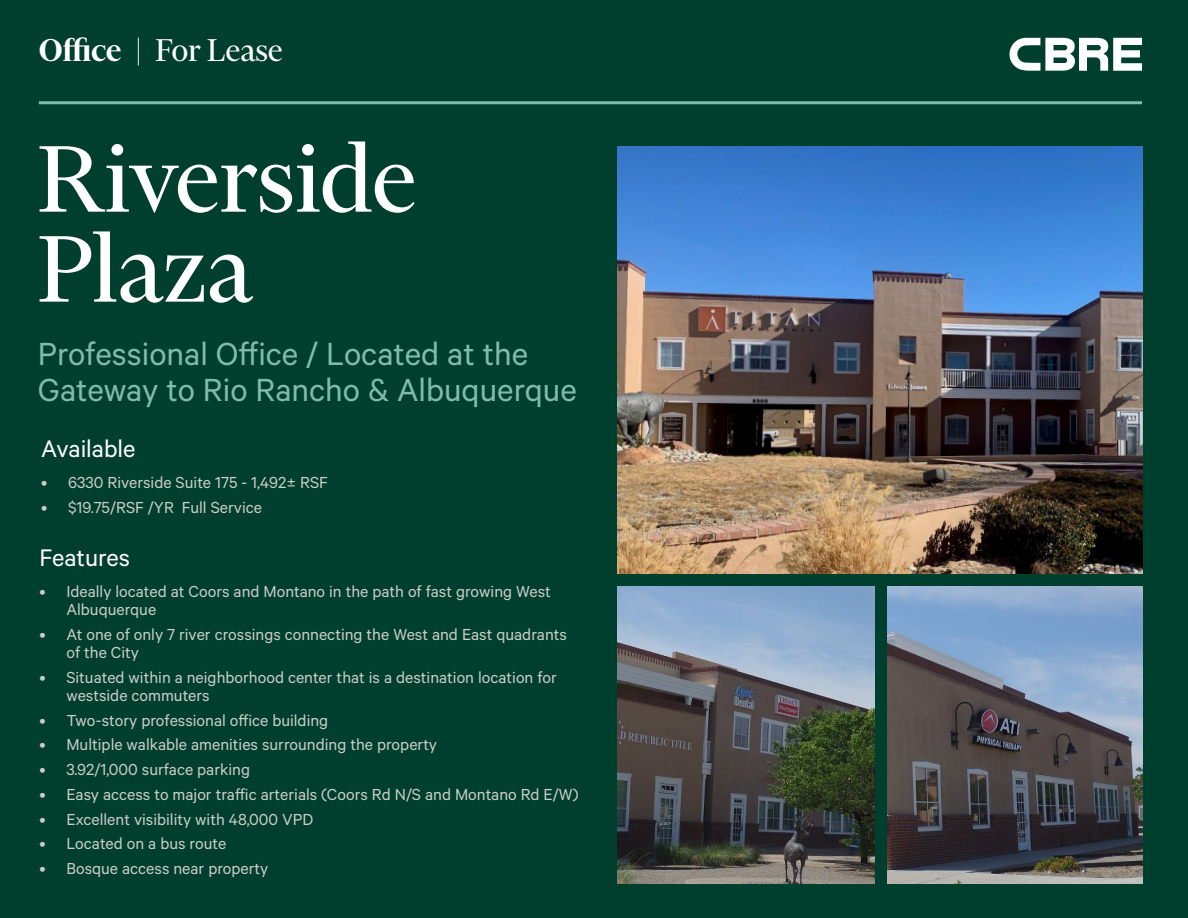
<style>
.page{position:relative;width:1188px;height:918px;background:#003f2d}
.page>*{position:absolute;margin:0;border:0;box-sizing:border-box;transform-origin:0 0}
.t1{font:108px/90px "Financier Display";color:#fff}
.t2{font:36px/36px "Calibre";color:#80bcad}
.t3{font:36px "Financier Display";color:#fff}
.t4{font:27px "Calibre";color:#fff}
.t5{font:18px/18px "Calibre";color:#cbcdca}
.s1{font-weight:600}
</style>
<div class="page">
<svg style="left:1010px;top:38px;width:132px;height:33px"></svg>
<hr style="left:39px;top:101px;width:1103px;height:3px;background:#80bcad">
<img style="left:618px;top:147px;width:524px;height:426px">
<img style="left:618px;top:586px;width:256px;height:297px">
<img style="left:888px;top:586px;width:254px;height:297px">
<h2 class="t3" style="left:39px;top:32px;width:245px"><span class="s1">Office</span> | For Lease</h2>
<h1 class="t1" style="left:38px;top:134px;width:380px">Riverside<br>Plaza</h1>
<h2 class="t2" style="left:38px;top:334px;width:541px">Professional Office / Located at the<br>Gateway to Rio Rancho &amp; Albuquerque</h2>
<h3 class="t4" style="left:41px;top:433px;width:96px">Available</h3>
<p class="t5" style="left:41px;top:473px;width:288px">• 6330 Riverside Suite 175 - 1,492± RSF</p>
<p class="t5" style="left:41px;top:498px;width:223px">• $19.75/RSF /YR Full Service</p>
<h3 class="t4" style="left:39px;top:542px;width:92px">Features</h3>
<p class="t5" style="left:66px;top:582px;width:486px;text-indent:-27px">• Ideally located at Coors and Montano in the path of fast growing West<br>Albuquerque</p>
<p class="t5" style="left:66px;top:625px;width:502px;text-indent:-27px">• At one of only 7 river crossings connecting the West and East quadrants of the City</p>
<p class="t5" style="left:66px;top:668px;width:492px;text-indent:-27px">• Situated within a neighborhood center that is a destination location for westside commuters</p>
<p class="t5" style="left:39px;top:710px;width:290px">• Two-story professional office building</p>
<p class="t5" style="left:39px;top:735px;width:399px">• Multiple walkable amenities surrounding the property</p>
<p class="t5" style="left:39px;top:760px;width:212px">• 3.92/1,000 surface parking</p>
<p class="t5" style="left:39px;top:785px;width:541px">• Easy access to major traffic arterials (Coors Rd N/S and Montano Rd E/W)</p>
<p class="t5" style="left:39px;top:809px;width:276px">• Excellent visibility with 48,000 VPD</p>
<p class="t5" style="left:39px;top:834px;width:188px">• Located on a bus route</p>
<p class="t5" style="left:39px;top:859px;width:230px">• Bosque access near property</p>
</div>
